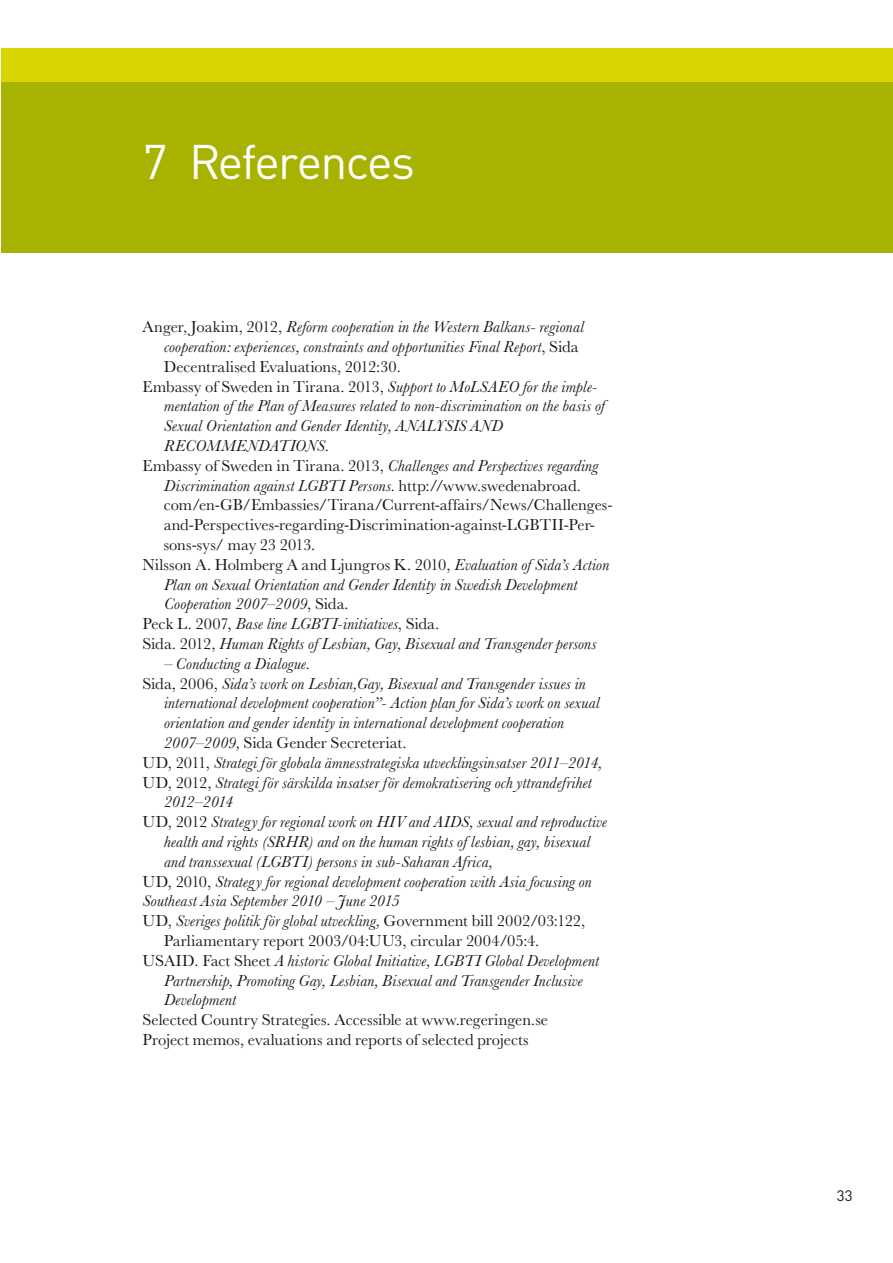
<style>
.page{position:relative;width:893px;height:1263px;background:#fff}
.page>*{position:absolute;margin:0;border:0;box-sizing:border-box;transform-origin:0 0}
.t1{font:48px "DIN Pro";letter-spacing:-.04em;color:#fff}
.t2{font:italic 16.5px "Baskerville MT Std";letter-spacing:.01em;color:#1a171c}
.t3{font:16.5px/19.8px "Baskerville MT Std";color:#1a171c}
.t4{font:italic 16.5px "Baskerville MT Std";letter-spacing:-.05em;color:#1a171c}
.t5{font:15px "DIN Pro";color:#1a171c}
.s1{font-style:normal}
.s2{font-style:italic}
</style>
<div class="page">
<div style="left:1px;top:49px;width:892px;height:34px;background:#d8d500"></div>
<div style="left:1px;top:83px;width:892px;height:170px;background:#a8b200"></div>
<h1 class="t1" style="left:142px;top:129px;width:274px">7 References</h1>
<p class="t2" style="left:142px;top:317px;width:443px"><span class="s1">Anger, Joakim, 2012,</span> Reform cooperation in the Western Balkans- regional</p>
<p class="t2" style="left:164px;top:337px;width:416px">cooperation: experiences, constraints and opportunities Final Report<span class="s1">, Sida</span></p>
<p class="t3" style="left:164px;top:356px;width:239px">Decentralised Evaluations, 2012:30.</p>
<p class="t3" style="left:142px;top:376px;width:456px">Embassy of Sweden in Tirana. 2013, <span class="s2">Support to MoLSAEO for the imple-</span></p>
<p class="t2" style="left:164px;top:396px;width:443px">mentation of the Plan of Measures related to non-discrimination on the basis of</p>
<p class="t2" style="left:164px;top:416px;width:340px">Sexual Orientation and Gender Identity, ANALYSIS AND</p>
<p class="t2" style="left:164px;top:436px;width:167px">RECOMMENDATIONS<span class="s1">.</span></p>
<p class="t2" style="left:142px;top:456px;width:457px"><span class="s1">Embassy of Sweden in Tirana. 2013,</span> Challenges and Perspectives regarding</p>
<p class="t2" style="left:164px;top:475px;width:419px">Discrimination against LGBTI Persons. <span class="s1">http://www.swedenabroad.</span></p>
<p class="t3" style="left:164px;top:495px;width:450px">com/en-GB/Embassies/Tirana/Current-affairs/News/Challenges-</p>
<p class="t3" style="left:164px;top:515px;width:433px">and-Perspectives-regarding-Discrimination-against-LGBTII-Per-</p>
<p class="t3" style="left:164px;top:535px;width:153px">sons-sys/ may 23 2013.</p>
<p class="t3" style="left:142px;top:554px;width:468px">Nilsson A. Holmberg A and Ljungros K. 2010, <span class="s2">Evaluation of Sida’s Action</span></p>
<p class="t2" style="left:164px;top:574px;width:415px">Plan on Sexual Orientation and Gender Identity in Swedish Development</p>
<p class="t2" style="left:164px;top:594px;width:186px">Cooperation 2007–2009<span class="s1">, Sida</span>.</p>
<p class="t2" style="left:142px;top:614px;width:298px"><span class="s1">Peck L. 2007,</span> Base line LGBTI-initiatives<span class="s1">, Sida.</span></p>
<p class="t2" style="left:142px;top:634px;width:455px"><span class="s1">Sida. 2012,</span> Human Rights of Lesbian, Gay, Bisexual and Transgender persons</p>
<p class="t2" style="left:164px;top:654px;width:148px">– Conducting a Dialogue.</p>
<p class="t2" style="left:142px;top:673px;width:445px"><span class="s1">Sida, 2006,</span> Sida’s work on Lesbian,Gay, Bisexual and Transgender issues in</p>
<p class="t2" style="left:164px;top:693px;width:437px">international development cooperation”- Action plan for Sida’s work on sexual</p>
<p class="t2" style="left:164px;top:713px;width:402px">orientation and gender identity in international development cooperation</p>
<p class="t3" style="left:164px;top:733px;width:244px"><span class="s2">2007–2009,</span> Sida Gender Secreteriat.</p>
<p class="t2" style="left:142px;top:753px;width:461px"><span class="s1">UD, 2011,</span> Strategi för globala ämnesstrategiska utvecklingsinsatser 2011–2014,</p>
<p class="t2" style="left:142px;top:772px;width:451px"><span class="s1">UD, 2012,</span> Strategi för särskilda insatser för demokratisering och yttrandefrihet</p>
<p class="t4" style="left:164px;top:792px;width:71px">2012–2014</p>
<p class="t2" style="left:142px;top:812px;width:466px"><span class="s1">UD, 2012</span> Strategy for regional work on HIV and AIDS, sexual and reproductive</p>
<p class="t2" style="left:164px;top:832px;width:428px">health and rights (SRHR) and on the human rights of lesbian, gay, bisexual</p>
<p class="t2" style="left:164px;top:852px;width:330px">and transsexual (LGBTI) persons in sub-Saharan Africa,</p>
<p class="t2" style="left:142px;top:871px;width:451px"><span class="s1">UD, 2010,</span> Strategy for regional development cooperation with Asia focusing on</p>
<p class="t2" style="left:142px;top:891px;width:259px">Southeast Asia September 2010 – June 2015</p>
<p class="t2" style="left:142px;top:911px;width:444px"><span class="s1">UD,</span> Sveriges politik för global utveckling, <span class="s1">Government bill 2002/03:122,</span></p>
<p class="t3" style="left:164px;top:931px;width:377px">Parliamentary report 2003/04:UU3, circular 2004/05:4.</p>
<p class="t2" style="left:142px;top:951px;width:458px"><span class="s1">USAID. Fact Sheet</span> A historic Global Initiative, LGBTI Global Development</p>
<p class="t2" style="left:164px;top:970px;width:420px">Partnership, Promoting Gay, Lesbian, Bisexual and Transgender Inclusive</p>
<p class="t2" style="left:164px;top:990px;width:74px">Development</p>
<p class="t3" style="left:142px;top:1010px;width:407px">Selected Country Strategies. Accessible at www.regeringen.se<br>Project memos, evaluations and reports of selected projects</p>
<p class="t5" style="left:837px;top:1186px;width:17px">33</p>
</div>
